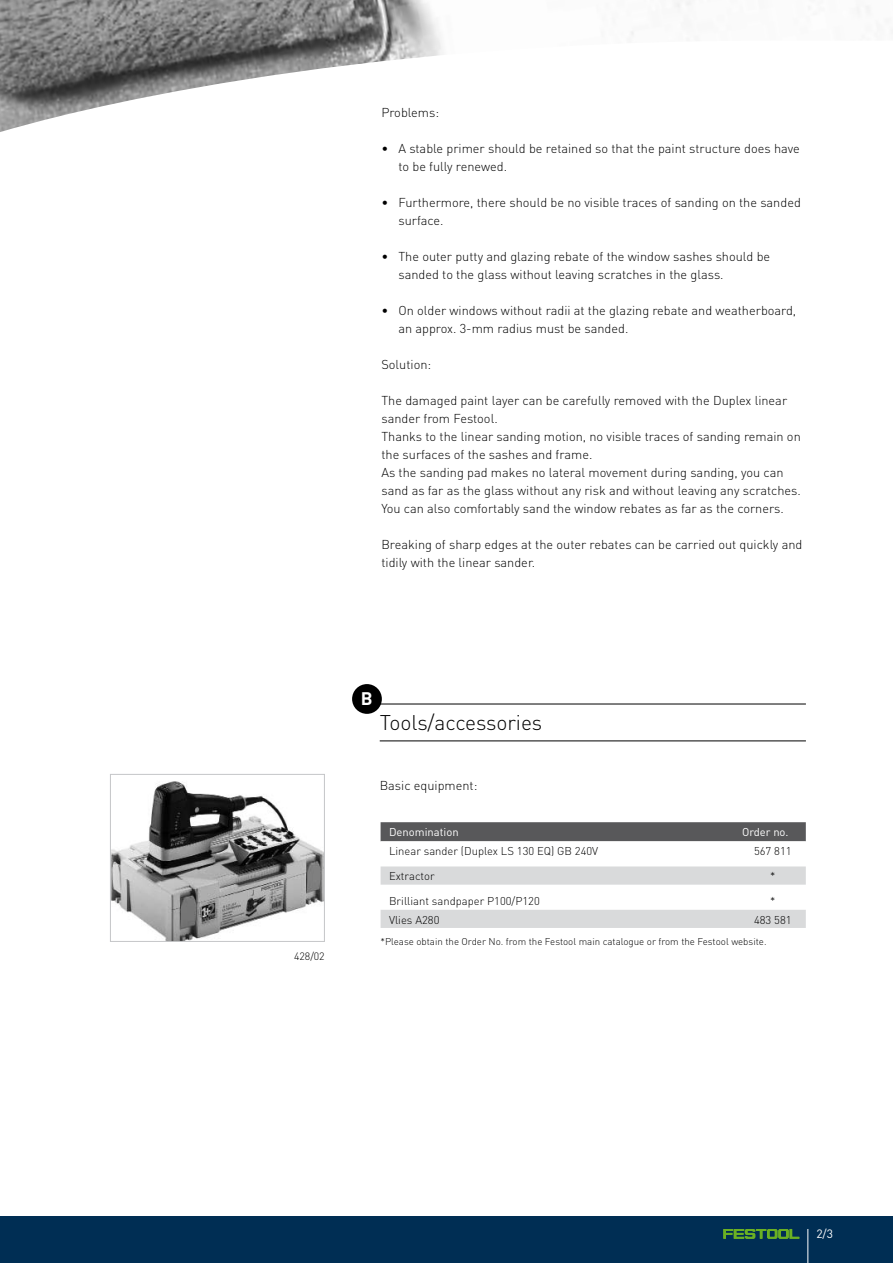
<style>
.page{position:relative;width:893px;height:1263px;background:#fff}
.page>*{position:absolute;margin:0;border:0;box-sizing:border-box;transform-origin:0 0}
.t1{font:300 21px "DIN Pro";letter-spacing:-.005em;color:#000}
.t2{font:700 18px "DIN Pro";color:#fff}
.t3{font:300 12.75px/18px "DIN Pro";color:#000}
.t4{font:12px "DIN Pro";color:#fff}
.t5{font:300 11.25px "DIN Pro";color:#000}
.t6{font:11.25px "DIN Pro";color:#fff}
.t7{font:300 10.65px "DIN Pro";color:#000}
.t8{font:300 9.75px "DIN Pro";color:#000}
</style>
<div class="page">
<div style="left:0;top:1216px;width:893px;height:47px;background:#002e54"></div>
<svg style="left:723px;top:1229px;width:76px;height:10px"></svg>
<hr style="left:807px;top:1229px;width:1px;height:34px;background:#fff">
<img style="left:0;top:0;width:893px;height:132px">
<svg style="left:381px;top:822px;width:425px;height:20px;background:#616163"></svg>
<svg style="left:381px;top:866px;width:425px;height:19px;background:#dadbdc"></svg>
<div style="left:381px;top:910px;width:425px;height:18px;background:#d9dadb"></div>
<div style="left:352px;top:684px;width:30px;height:30px;background:#000;border-radius:50%"></div>
<hr style="left:380px;top:704px;width:426px;height:1px;background:#000">
<hr style="left:380px;top:740px;width:426px;height:1px;background:#000">
<img style="left:112px;top:781px;width:211px;height:159px">
<div style="left:110px;top:774px;width:215px;height:168px;border:1px solid #c5c6c8"></div>
<p class="t3" style="left:381px;top:103px;width:59px">Problems:</p>
<p class="t3" style="left:398px;top:139px;width:403px;text-indent:-17px">• A stable primer should be retained so that the paint structure does have to be fully renewed.</p>
<p class="t3" style="left:398px;top:193px;width:404px;text-indent:-17px">• Furthermore, there should be no visible traces of sanding on the sanded surface.</p>
<p class="t3" style="left:398px;top:247px;width:373px;text-indent:-17px">• The outer putty and glazing rebate of the window sashes should be sanded to the glass without leaving scratches in the glass.</p>
<p class="t3" style="left:398px;top:301px;width:399px;text-indent:-17px">• On older windows without radii at the glazing rebate and weatherboard, an approx. 3-mm radius must be sanded.</p>
<p class="t3" style="left:381px;top:355px;width:51px">Solution:</p>
<p class="t3" style="left:381px;top:391px;width:421px">The damaged paint layer can be carefully removed with the Duplex linear sander from Festool.<br>Thanks to the linear sanding motion, no visible traces of sanding remain on the surfaces of the sashes and frame.<br>As the sanding pad makes no lateral movement during sanding, you can sand as far as the glass without any risk and without leaving any scratches.<br>You can also comfortably sand the window rebates as far as the corners.</p>
<p class="t3" style="left:381px;top:535px;width:422px">Breaking of sharp edges at the outer rebates can be carried out quickly and tidily with the linear sander.</p>
<p class="t7" style="left:294px;top:949px;width:32px">428/02</p>
<h2 class="t2" style="left:361px;top:686px;width:13px">B</h2>
<h1 class="t1" style="left:380px;top:708px;width:164px">Tools/accessories</h1>
<p class="t3" style="left:380px;top:776px;width:99px">Basic equipment:</p>
<p class="t6" style="left:389px;top:824px;width:71px">Denomination</p>
<p class="t6" style="left:742px;top:824px;width:48px">Order no.</p>
<p class="t5" style="left:389px;top:843px;width:211px">Linear sander (Duplex LS 130 EQ) GB 240V</p>
<p class="t5" style="left:754px;top:843px;width:39px">567 811</p>
<p class="t5" style="left:389px;top:869px;width:47px">Extractor</p>
<p class="t5" style="left:770px;top:869px;width:7px">*</p>
<p class="t5" style="left:389px;top:893px;width:152px">Brilliant sandpaper P100/P120</p>
<p class="t5" style="left:770px;top:893px;width:7px">*</p>
<p class="t5" style="left:389px;top:912px;width:52px">Vlies A280</p>
<p class="t5" style="left:754px;top:912px;width:39px">483 581</p>
<p class="t8" style="left:381px;top:935px;width:387px">*Please obtain the Order No. from the Festool main catalogue or from the Festool website.</p>
<p class="t4" style="left:816px;top:1225px;width:18px">2/3</p>
</div>
